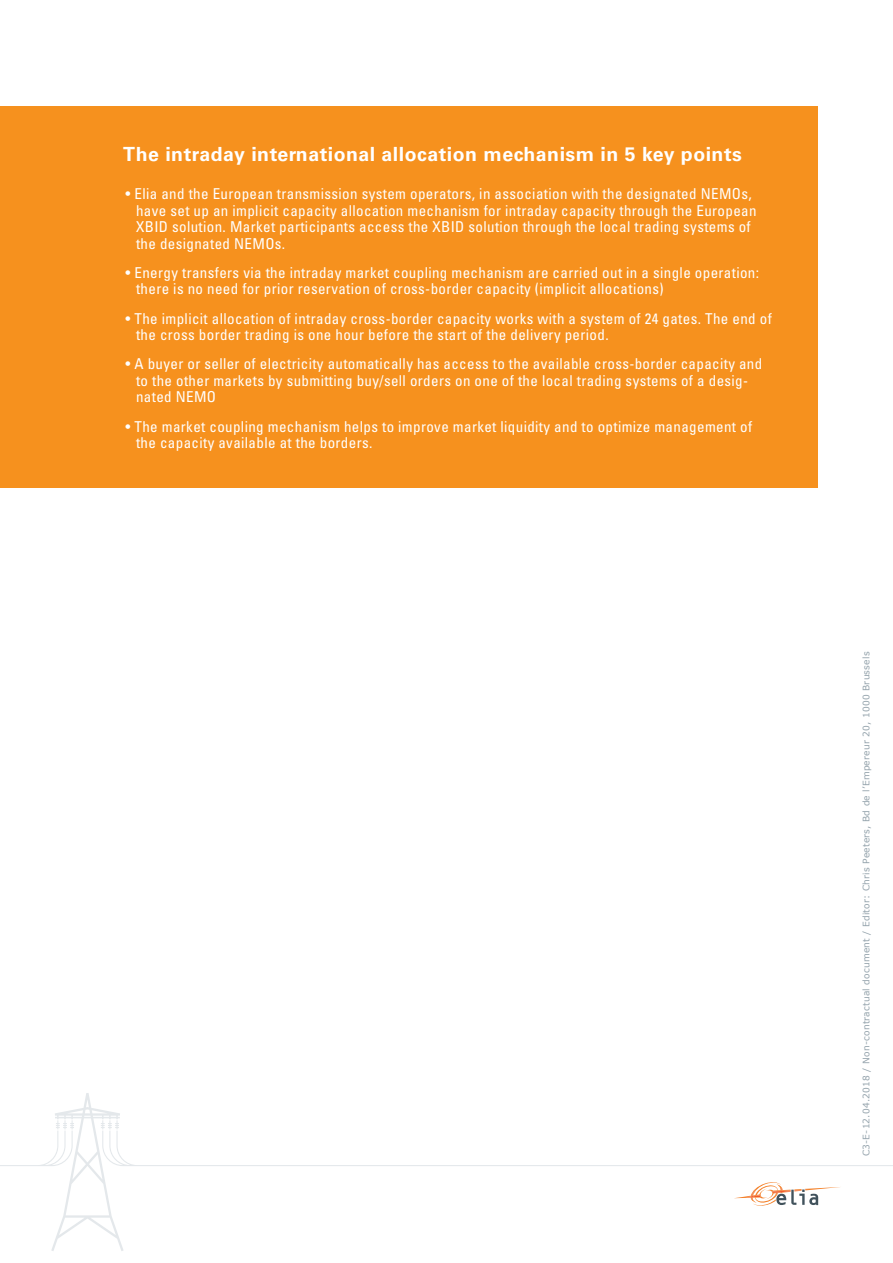
<style>
.page{position:relative;width:893px;height:1263px;background:#fff}
.page>*{position:absolute;margin:0;border:0;box-sizing:border-box;transform-origin:0 0}
.t1{font:700 19.5px "Univers";letter-spacing:.025em;color:#fff}
.t2{font:condensed 15px/16.5px "Univers";letter-spacing:.025em;color:#fff}
.t3{font:9px "Verdana";letter-spacing:.025em;color:#93a2ab}
</style>
<div class="page">
<div style="left:0;top:106px;width:817px;height:381px;background:#f6911e"></div>
<svg style="left:0;top:1093px;width:893px;height:158px"></svg>
<svg style="left:734px;top:1182px;width:107px;height:24px"></svg>
<h1 class="t1" style="left:123px;top:143px;width:620px">The intraday international allocation mechanism in 5 key points</h1>
<p class="t2" style="left:136px;top:185px;width:622px;text-indent:-11px">• Elia and the European transmission system operators, in association with the designated NEMOs, have set up an implicit capacity allocation mechanism for intraday capacity through the European XBID solution. Market participants access the XBID solution through the local trading systems of the designated NEMOs.</p>
<p class="t2" style="left:136px;top:264px;width:624px;text-indent:-11px">• Energy transfers via the intraday market coupling mechanism are carried out in a single operation: there is no need for prior reservation of cross-border capacity (implicit allocations)</p>
<p class="t2" style="left:136px;top:310px;width:637px;text-indent:-11px">• The implicit allocation of intraday cross-border capacity works with a system of 24 gates. The end of the cross border trading is one hour before the start of the delivery period.</p>
<p class="t2" style="left:136px;top:355px;width:628px;text-indent:-11px">• A buyer or seller of electricity automatically has access to the available cross-border capacity and to the other markets by submitting buy/sell orders on one of the local trading systems of a desig&shy;nated NEMO</p>
<p class="t2" style="left:136px;top:418px;width:618px;text-indent:-11px">• The market coupling mechanism helps to improve market liquidity and to optimize management of the capacity available at the borders.</p>
<p class="t3" style="left:860px;top:1156px;width:506px;rotate:-90deg">C3-E-12.04.2018 / Non-contractual document / Editor: Chris Peeters, Bd de l’Empereur 20, 1000 Brussels</p>
</div>
